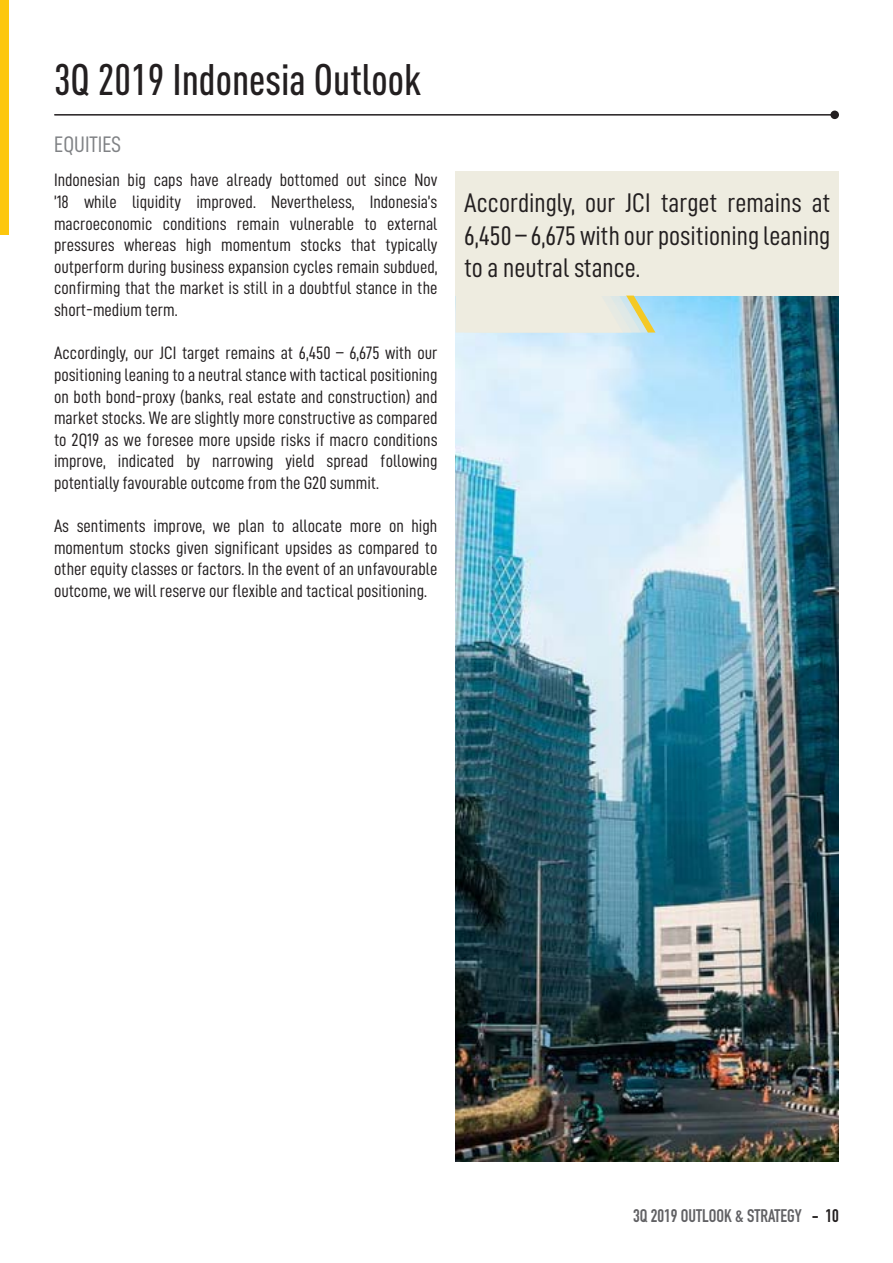
<style>
.page{position:relative;width:893px;height:1263px;background:#fff}
.page>*{position:absolute;margin:0;border:0;box-sizing:border-box;transform-origin:0 0}
.t1{font:500 43.5px "DIN Cond";color:#231f20}
.Body{font:27px/32.4px "D DIN Condensed";color:#231f20;text-align:justify}
.Sub_Titles{font:22.5px "D DIN Condensed";color:#808285}
.Body-2{font:18px/21.6px "D DIN Condensed";color:#231f20;text-align:justify}
.t2{font:700 18px "DIN Condensed";color:#616164}
.s1{color:#231f20}
</style>
<div class="page">
<div style="left:0;top:0;width:8px;height:234px;background:#fdc70d"></div>
<hr style="left:55px;top:114px;width:780px;height:2px;background:#231f20">
<div style="left:830px;top:111px;width:9px;height:8px;background:#231f20;border-radius:50%"></div>
<img style="left:455px;top:296px;width:384px;height:865px">
<div style="left:455px;top:171px;width:384px;height:125px;background:#eeece0"></div>
<svg style="left:455px;top:296px;width:200px;height:37px"></svg>
<p class="t1" style="left:54px;top:54px;width:369px">3Q 2019 Indonesia Outlook</p>
<p class="Sub_Titles" style="left:54px;top:132px;width:69px">EQUITIES</p>
<p class="Body-2" style="left:54px;top:169px;width:385px">Indonesian big caps have already bottomed out since Nov ’18 while liquidity improved. Nevertheless, Indonesia’s macroeconomic conditions remain vulnerable to external pressures whereas high momentum stocks that typically outperform during business expansion cycles remain subdued, confirming that the market is still in a doubtful stance in the short-medium term.</p>
<p class="Body-2" style="left:54px;top:342px;width:385px">Accordingly, our JCI target remains at 6,450 – 6,675 with our positioning leaning to a neutral stance with tactical positioning on both bond-proxy (banks, real estate and construction) and market stocks. We are slightly more constructive as compared to 2Q19 as we foresee more upside risks if macro conditions improve, indicated by narrowing yield spread following potentially favourable outcome from the G20 summit.</p>
<p class="Body-2" style="left:54px;top:515px;width:385px">As sentiments improve, we plan to allocate more on high momentum stocks given significant upsides as compared to other equity classes or factors. In the event of an unfavourable outcome, we will reserve our flexible and tactical positioning.</p>
<p class="Body" style="left:464px;top:186px;width:368px">Accordingly, our JCI target remains at 6,450 – 6,675 with our positioning leaning to a neutral stance.</p>
<p class="t2" style="left:633px;top:1203px;width:207px">3Q 2019 OUTLOOK &amp; STRATEGY <span class="s1">- 10</span></p>
</div>
